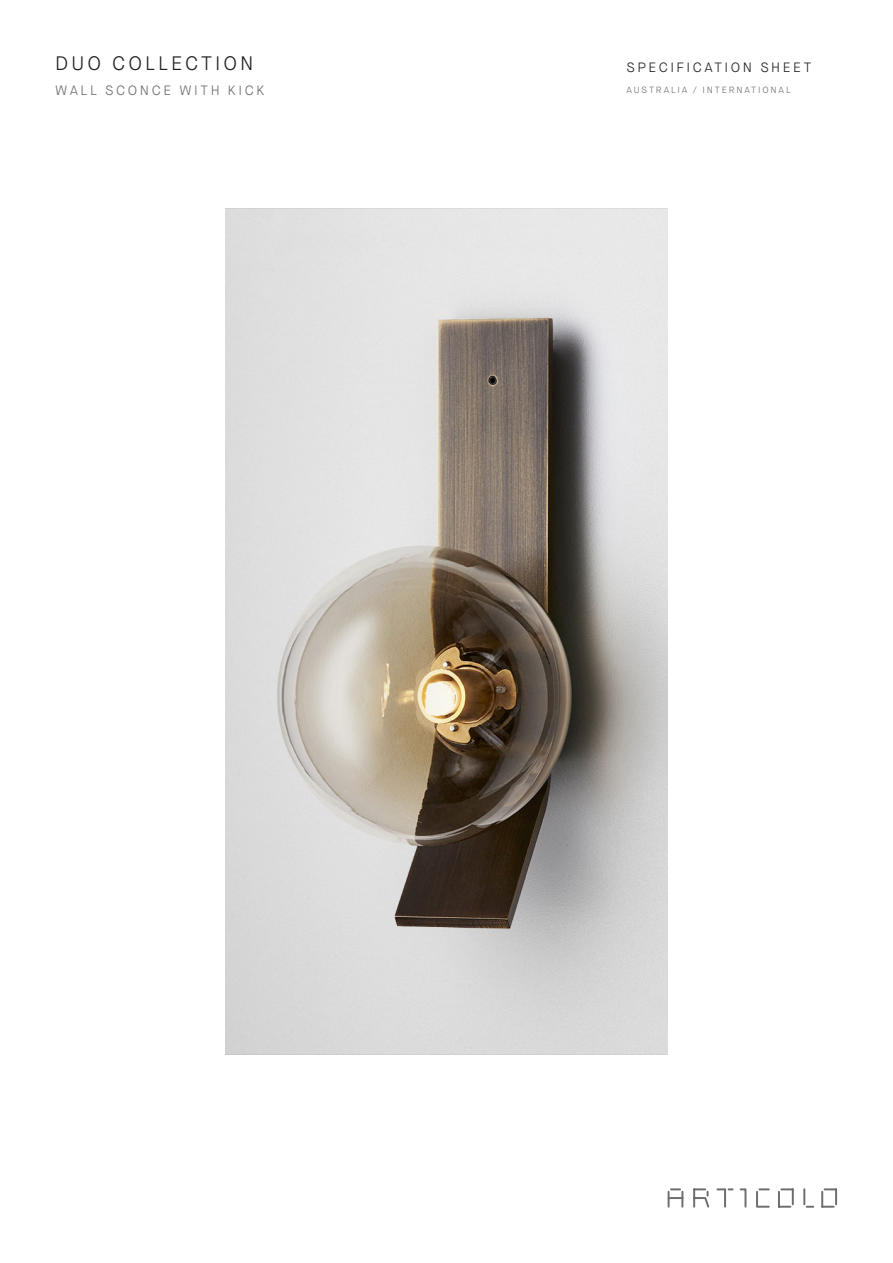
<style>
.page{position:relative;width:893px;height:1263px;background:#fff}
.page>*{position:absolute;margin:0;border:0;box-sizing:border-box;transform-origin:0 0}
.t1{font:300 19.5px "Maison Neue";letter-spacing:.15em;color:#231f20}
.t2{font:300 13.5px "Maison Neue";letter-spacing:.19em;color:#6c6d70}
.t3{font:300 13.5px "Maison Neue";letter-spacing:.185em;color:#231f20}
.t4{font:300 9px "Maison Neue";letter-spacing:.205em;color:#6c6d70}
</style>
<div class="page">
<svg style="left:667px;top:1188px;width:171px;height:20px"></svg>
<img style="left:226px;top:208px;width:442px;height:846px">
<p class="t1" style="left:55px;top:51px;width:200px">DUO COLLECTION</p>
<p class="t2" style="left:55px;top:82px;width:210px">WALL SCONCE WITH KICK</p>
<p class="t3" style="left:627px;top:59px;width:186px">SPECIFICATION SHEET</p>
<p class="t4" style="left:627px;top:84px;width:166px">AUSTRALIA / INTERNATIONAL</p>
</div>
